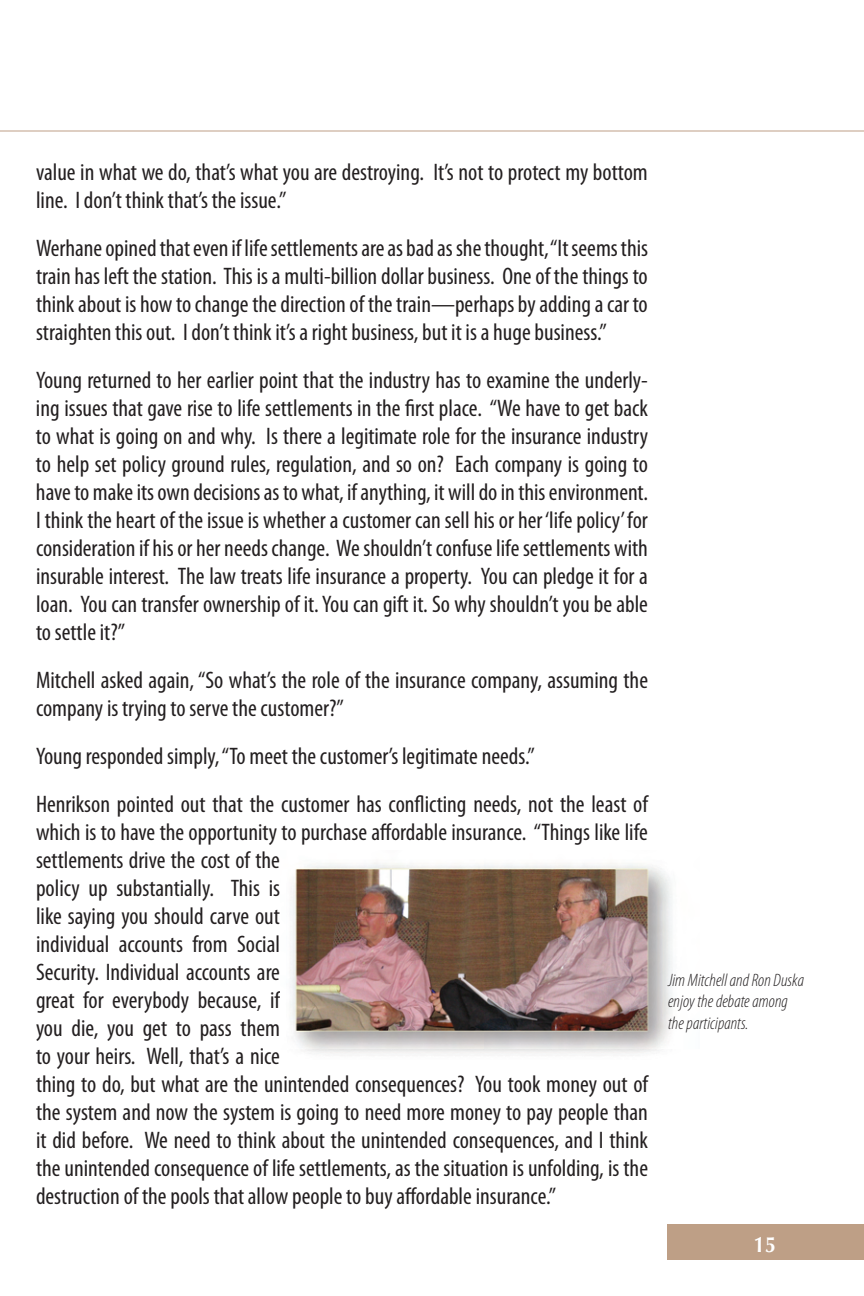
<style>
.page{position:relative;width:864px;height:1296px;background:#fff}
.page>*{position:absolute;margin:0;border:0;box-sizing:border-box;transform-origin:0 0}
.t1{font:condensed 24px/28px "Myriad Pro";color:#231f20}
.t2{font:700 22px "Optima";color:#fff;scale:.9 1}
.t3{font:italic 300 condensed 18px/21.6px "Myriad Pro";color:#231f20}
</style>
<div class="page">
<div style="left:667px;top:1224px;width:197px;height:36px;background:#be9f86"></div>
<hr style="left:0;top:130px;width:864px;height:2px;background:#be9f86">
<img style="left:290px;top:863px;width:382px;height:191px">
<p class="t1" style="left:36px;top:159px;width:613px">value in what we do, that’s what you are destroying. It’s not to protect my bottom line. I don’t think that’s the issue.”</p>
<p class="t1" style="left:36px;top:235px;width:614px;text-align:justify">Werhane opined that even if life settlements are as bad as she thought, “It seems this train has left the station. This is a multi-billion dollar business. One of the things to think about is how to change the direction of the train—perhaps by adding a car to straighten this out. I don’t think it’s a right business, but it is a huge business.”</p>
<p class="t1" style="left:36px;top:367px;width:614px;text-align:justify">Young returned to her earlier point that the industry has to examine the underly&shy;ing issues that gave rise to life settlements in the first place. “We have to get back to what is going on and why. Is there a legitimate role for the insurance industry to help set policy ground rules, regulation, and so on? Each company is going to have to make its own decisions as to what, if anything, it will do in this environment.<br>I think the heart of the issue is whether a customer can sell his or her ‘life policy’ for consideration if his or her needs change. We shouldn’t confuse life settlements with insurable interest. The law treats life insurance a property. You can pledge it for a loan. You can transfer ownership of it. You can gift it. So why shouldn’t you be able to settle it?”</p>
<p class="t1" style="left:36px;top:667px;width:614px">Mitchell asked again, “So what’s the role of the insurance company, assuming the company is trying to serve the customer?”</p>
<p class="t1" style="left:36px;top:733px;width:613px;line-height:48px">Young responded simply, “To meet the customer’s legitimate needs.”<br>Henrikson pointed out that the customer has conflicting needs, not the least of</p>
<p class="t1" style="left:36px;top:819px;width:614px">which is to have the opportunity to purchase affordable insurance. “Things like life settlements drive the cost of the<br>policy up substantially. This is<br>like saying you should carve out<br>individual accounts from Social<br>Security. Individual accounts are<br>great for everybody because, if<br>you die, you get to pass them<br>to your heirs. Well, that’s a nice<br>thing to do, but what are the unintended consequences? You took money out of the system and now the system is going to need more money to pay people than it did before. We need to think about the unintended consequences, and I think the unintended consequence of life settlements, as the situation is unfolding, is the destruction of the pools that allow people to buy affordable insurance.”</p>
<p class="t3" style="left:668px;top:969px;width:138px">Jim Mitchell and Ron Duska enjoy the debate among the participants.</p>
<p class="t2" style="left:754px;top:1232px;width:26px">15</p>
</div>
